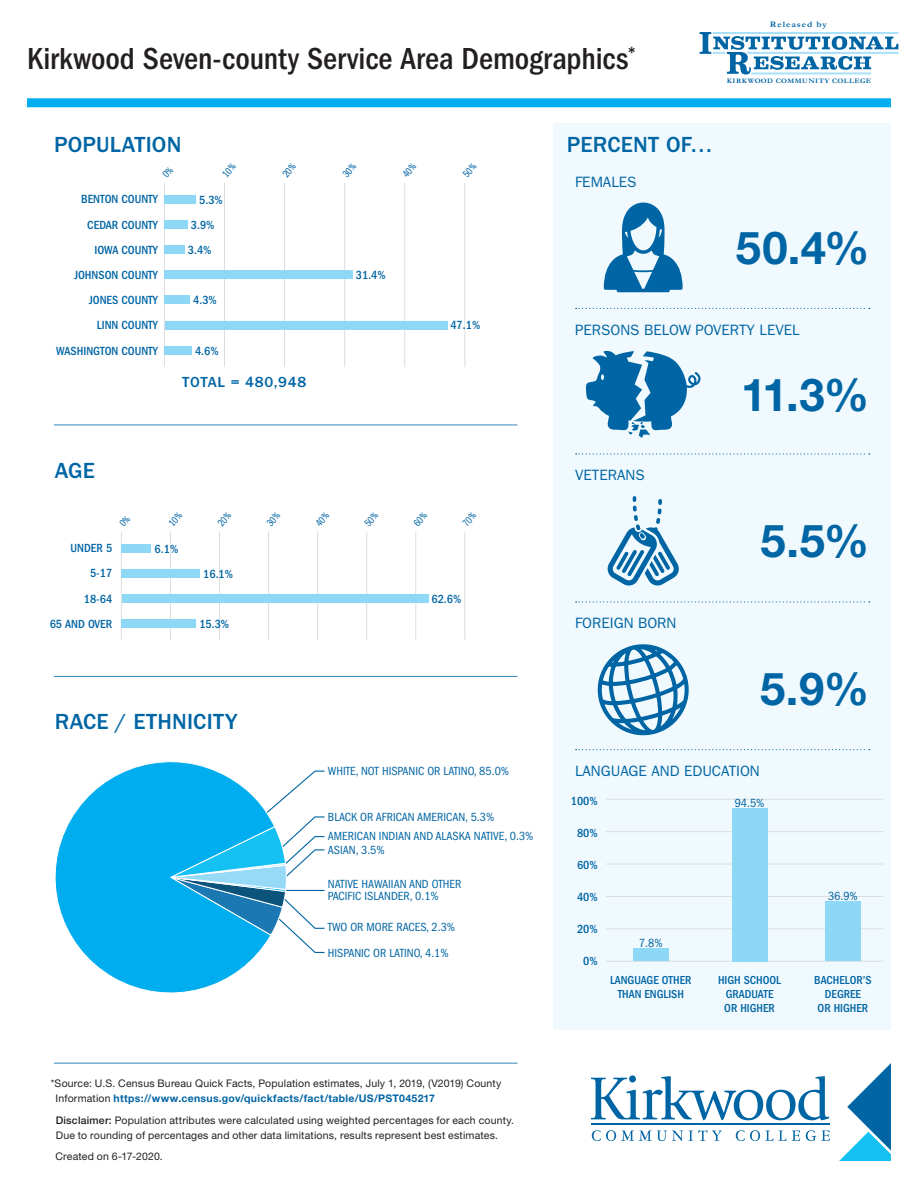
<style>
.page{position:relative;width:918px;height:1188px;background:#fff}
.page>*{position:absolute;margin:0;border:0;box-sizing:border-box;transform-origin:0 0}
.t1{font:700 45.45px "Helvetica Neue LT Std";color:#0065a4}
.t2{font:500 condensed 31.5px "ITC Franklin Gothic Std";color:#231f20}
.t3{font:500 22.65px "ITC Franklin Gothic Std";letter-spacing:.01em;color:#0065a4}
.t4{font:500 15.15px "ITC Franklin Gothic Std";letter-spacing:.045em;color:#0065a4}
.t5{font:15px "ITC Franklin Gothic Std";color:#0065a4}
.t6{font:condensed 12.15px/12px "ITC Franklin Gothic Std";color:#0065a4}
.t7{font:500 condensed 12.15px "ITC Franklin Gothic Std";color:#0065a4}
.t8{font:500 condensed 12px/14.4px "ITC Franklin Gothic Std";color:#0065a4;text-align:center}
.t9{font:10.5px/15px "Helvetica Neue LT Std";letter-spacing:.015em;color:#231f20}
.t10{font:700 8.55px "Garamond";letter-spacing:.09em;color:#0065a4;scale:1.11 1}
.t11{font:700 6.75px "Garamond";letter-spacing:.055em;color:#0065a4;scale:1.11 1}
.s1{font-weight:700;color:#0065a4}
.s2{font-weight:500}
</style>
<div class="page">
<div style="left:554px;top:123px;width:337px;height:906px;background:#f0f9fd"></div>
<hr style="left:416px;top:532px;width:1px;height:108px;background:#dcdddf">
<hr style="left:465px;top:532px;width:1px;height:108px;background:#dcdddf">
<hr style="left:366px;top:532px;width:1px;height:108px;background:#dcdddf">
<hr style="left:465px;top:183px;width:1px;height:184px;background:#dcdddf">
<hr style="left:317px;top:532px;width:1px;height:108px;background:#dcdddf">
<hr style="left:405px;top:183px;width:1px;height:184px;background:#dcdddf">
<hr style="left:268px;top:532px;width:1px;height:108px;background:#dcdddf">
<hr style="left:344px;top:183px;width:1px;height:184px;background:#dcdddf">
<hr style="left:219px;top:532px;width:1px;height:108px;background:#dcdddf">
<hr style="left:284px;top:183px;width:1px;height:184px;background:#dcdddf">
<hr style="left:170px;top:532px;width:1px;height:108px;background:#dcdddf">
<hr style="left:224px;top:183px;width:1px;height:184px;background:#dcdddf">
<hr style="left:121px;top:532px;width:1px;height:108px;background:#dcdddf">
<hr style="left:164px;top:183px;width:1px;height:184px;background:#dcdddf">
<div style="left:27px;top:98px;width:864px;height:9px;background:#00aeef"></div>
<hr style="left:54px;top:425px;width:463px;height:1px;background:#3484ba">
<hr style="left:54px;top:676px;width:463px;height:1px;background:#3484ba">
<hr style="left:54px;top:1063px;width:463px;height:1px;background:#3484ba">
<div style="left:122px;top:619px;width:74px;height:9px;background:#8dd7f7"></div>
<div style="left:122px;top:594px;width:306px;height:9px;background:#8dd7f7"></div>
<div style="left:122px;top:569px;width:78px;height:9px;background:#8dd7f7"></div>
<div style="left:122px;top:544px;width:29px;height:9px;background:#8dd7f7"></div>
<svg style="left:576px;top:308px;width:294px;height:1px"></svg>
<svg style="left:576px;top:453px;width:294px;height:2px"></svg>
<svg style="left:576px;top:601px;width:294px;height:2px"></svg>
<svg style="left:576px;top:749px;width:294px;height:1px"></svg>
<svg style="left:604px;top:203px;width:79px;height:89px"></svg>
<svg style="left:585px;top:350px;width:116px;height:88px"></svg>
<svg style="left:597px;top:644px;width:92px;height:92px"></svg>
<svg style="left:607px;top:496px;width:72px;height:90px"></svg>
<div style="left:164px;top:346px;width:28px;height:9px;background:#8dd7f7"></div>
<div style="left:165px;top:321px;width:282px;height:9px;background:#8dd7f7"></div>
<div style="left:164px;top:296px;width:26px;height:8px;background:#8dd7f7"></div>
<div style="left:164px;top:270px;width:189px;height:9px;background:#8dd7f7"></div>
<div style="left:164px;top:245px;width:21px;height:9px;background:#8dd7f7"></div>
<div style="left:164px;top:220px;width:24px;height:9px;background:#8dd7f7"></div>
<div style="left:164px;top:195px;width:32px;height:9px;background:#8dd7f7"></div>
<hr style="left:606px;top:961px;width:277px;height:1px;background:#dcdddf">
<hr style="left:606px;top:928px;width:277px;height:1px;background:#dcdddf">
<hr style="left:606px;top:896px;width:277px;height:1px;background:#dcdddf">
<hr style="left:606px;top:864px;width:277px;height:1px;background:#dcdddf">
<hr style="left:606px;top:831px;width:277px;height:1px;background:#dcdddf">
<hr style="left:606px;top:799px;width:277px;height:1px;background:#dcdddf">
<div style="left:633px;top:949px;width:36px;height:12px;background:#8dd7f7"></div>
<div style="left:732px;top:808px;width:35px;height:153px;background:#8dd7f7"></div>
<div style="left:825px;top:902px;width:36px;height:59px;background:#8dd7f7"></div>
<svg style="left:700px;top:32px;width:199px;height:43px"></svg>
<svg style="left:839px;top:1063px;width:52px;height:98px"></svg>
<hr style="left:591px;top:1124px;width:238px;height:1px;background:#0065a4">
<svg style="left:591px;top:1075px;width:238px;height:45px"></svg>
<svg style="left:592px;top:1130px;width:91px;height:11px"></svg>
<svg style="left:689px;top:1130px;width:33px;height:11px"></svg>
<svg style="left:736px;top:1130px;width:64px;height:11px"></svg>
<svg style="left:806px;top:1130px;width:24px;height:11px"></svg>
<svg style="left:276px;top:770px;width:49px;height:184px"></svg>
<svg style="left:55px;top:761px;width:221px;height:232px"></svg>
<p class="t2" style="left:27px;top:41px;width:611px">Kirkwood Seven-county Service Area Demographics<sup>*</sup></p>
<p class="t10" style="left:770px;top:19px;width:53px">Released by</p>
<p class="t11" style="left:727px;top:77px;width:132px">KIRKWOOD COMMUNITY COLLEGE</p>
<p class="t3" style="left:54px;top:132px;width:129px">POPULATION</p>
<p class="t3" style="left:567px;top:132px;width:147px">PERCENT OF…</p>
<p class="t5" style="left:575px;top:173px;width:63px">FEMALES</p>
<p class="t7" style="left:81px;top:192px;width:78px">BENTON COUNTY</p>
<p class="t7" style="left:87px;top:218px;width:72px">CEDAR COUNTY</p>
<p class="t7" style="left:95px;top:243px;width:65px">IOWA COUNTY</p>
<p class="t7" style="left:74px;top:268px;width:85px">JOHNSON COUNTY</p>
<p class="t7" style="left:89px;top:293px;width:70px">JONES COUNTY</p>
<p class="t7" style="left:97px;top:318px;width:63px">LINN COUNTY</p>
<p class="t7" style="left:56px;top:344px;width:103px">WASHINGTON COUNTY</p>
<p class="t7" style="left:199px;top:193px;width:25px">5.3%</p>
<p class="t7" style="left:191px;top:218px;width:25px">3.9%</p>
<p class="t7" style="left:188px;top:243px;width:25px">3.4%</p>
<p class="t7" style="left:193px;top:293px;width:25px">4.3%</p>
<p class="t7" style="left:195px;top:344px;width:25px">4.6%</p>
<p class="t4" style="left:182px;top:373px;width:126px">TOTAL = 480,948</p>
<p class="t3" style="left:55px;top:458px;width:42px">AGE</p>
<p class="t7" style="left:71px;top:541px;width:43px">UNDER 5</p>
<p class="t7" style="left:155px;top:542px;width:25px">6.1%</p>
<p class="t7" style="left:90px;top:567px;width:24px">5-17</p>
<p class="t7" style="left:203px;top:567px;width:31px">16.1%</p>
<p class="t7" style="left:84px;top:592px;width:30px">18-64</p>
<p class="t7" style="left:50px;top:617px;width:64px">65 AND OVER</p>
<p class="t7" style="left:199px;top:617px;width:31px">15.3%</p>
<p class="t7" style="left:356px;top:268px;width:31px">31.4%</p>
<p class="t7" style="left:450px;top:318px;width:31px">47.1%</p>
<p class="t7" style="left:431px;top:592px;width:31px">62.6%</p>
<p class="t3" style="left:55px;top:709px;width:184px">RACE / ETHNICITY</p>
<p class="t6" style="left:328px;top:765px;width:183px">WHITE, NOT HISPANIC OR LATINO, 85.0%</p>
<p class="t6" style="left:328px;top:811px;width:168px">BLACK OR AFRICAN AMERICAN, 5.3%</p>
<p class="t6" style="left:328px;top:830px;width:207px">AMERICAN INDIAN AND ALASKA NATIVE, 0.3%</p>
<p class="t6" style="left:328px;top:844px;width:58px">ASIAN, 3.5%</p>
<p class="t6" style="left:328px;top:878px;width:135px">NATIVE HAWAIIAN AND OTHER<br>PACIFIC ISLANDER, 0.1%</p>
<p class="t6" style="left:328px;top:921px;width:129px">TWO OR MORE RACES, 2.3%</p>
<p class="t6" style="left:328px;top:947px;width:122px">HISPANIC OR LATINO, 4.1%</p>
<p class="t9" style="left:56px;top:1076px;width:447px;text-indent:-5px">*Source: U.S. Census Bureau Quick Facts, Population estimates, July 1, 2019, (V2019) County<br>Information <span class="s1">https://www.census.gov/quickfacts/fact/table/US/PST045217</span></p>
<p class="t9" style="left:56px;top:1112px;width:460px"><span class="s2">Disclaimer:</span> Population attributes were calculated using weighted percentages for each county.<br>Due to rounding of percentages and other data limitations, results represent best estimates.</p>
<p class="t9" style="left:55px;top:1149px;width:109px">Created on 6-17-2020.</p>
<p class="t1" style="left:736px;top:219px;width:135px">50.4%</p>
<p class="t5" style="left:575px;top:321px;width:226px">PERSONS BELOW POVERTY LEVEL</p>
<p class="t5" style="left:575px;top:467px;width:71px">VETERANS</p>
<p class="t5" style="left:575px;top:615px;width:103px">FOREIGN BORN</p>
<p class="t1" style="left:741px;top:366px;width:130px">11.3%</p>
<p class="t1" style="left:761px;top:513px;width:110px">5.5%</p>
<p class="t1" style="left:760px;top:661px;width:111px">5.9%</p>
<p class="t5" style="left:575px;top:762px;width:186px">LANGUAGE AND EDUCATION</p>
<p class="t7" style="left:571px;top:794px;width:29px">100%</p>
<p class="t7" style="left:577px;top:826px;width:22px">80%</p>
<p class="t7" style="left:577px;top:858px;width:22px">60%</p>
<p class="t7" style="left:577px;top:890px;width:22px">40%</p>
<p class="t7" style="left:577px;top:922px;width:22px">20%</p>
<p class="t7" style="left:583px;top:954px;width:16px">0%</p>
<p class="t6" style="left:639px;top:937px;width:25px">7.8%</p>
<p class="t6" style="left:735px;top:797px;width:31px">94.5%</p>
<p class="t6" style="left:828px;top:890px;width:31px">36.9%</p>
<p class="t8" style="left:610px;top:973px;width:83px">LANGUAGE OTHER<br>THAN ENGLISH</p>
<p class="t8" style="left:718px;top:973px;width:65px">HIGH SCHOOL<br>GRADUATE<br>OR HIGHER</p>
<p class="t8" style="left:814px;top:973px;width:59px">BACHELOR’S<br>DEGREE<br>OR HIGHER</p>
</div>
